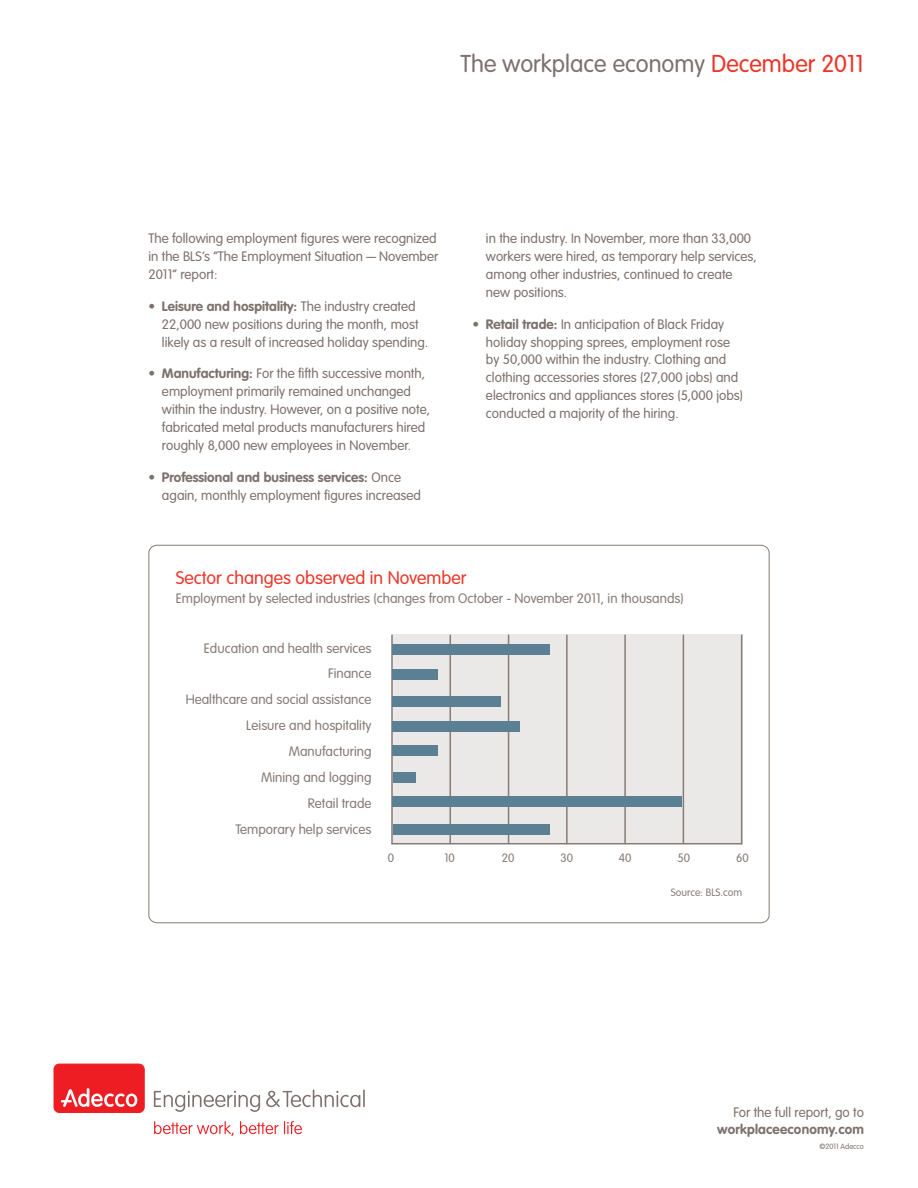
<style>
.page{position:relative;width:918px;height:1188px;background:#fff}
.page>*{position:absolute;margin:0;border:0;box-sizing:border-box;transform-origin:0 0}
.t1{font:300 24px "VAG Rounded Std";color:#7d716c}
.t2{font:300 18px "VAG Rounded";color:#ee3529}
.t3{font:300 13.5px/18px "VAG Rounded Std";color:#7d716c}
.t4{font:300 13.5px/25.8px "VAG Rounded";color:#867b76;text-align:right}
.t5{font:700 13.5px "VAG Rounded Std";letter-spacing:.015em;color:#7d716c}
.t6{font:300 12px "VAG Rounded";color:#867b76}
.t7{font:300 10.5px "VAG Rounded";color:#867b76}
.t8{font:300 7.5px "VAG Rounded Std";color:#7d716c}
.s1{color:#ee3529}
.s2{font-weight:700}
</style>
<div class="page">
<svg style="left:148px;top:545px;width:622px;height:378px"></svg>
<div style="left:392px;top:634px;width:350px;height:210px;background:#eae9e7"></div>
<hr style="left:391px;top:635px;width:2px;height:209px;background:#867b76">
<hr style="left:450px;top:635px;width:1px;height:209px;background:#867b76">
<hr style="left:508px;top:635px;width:1px;height:209px;background:#867b76">
<hr style="left:566px;top:635px;width:2px;height:209px;background:#867b76">
<hr style="left:624px;top:635px;width:2px;height:209px;background:#867b76">
<hr style="left:683px;top:635px;width:1px;height:209px;background:#867b76">
<hr style="left:741px;top:635px;width:1px;height:210px;background:#867b76">
<div style="left:393px;top:645px;width:157px;height:10px;background:#5b7f93"></div>
<div style="left:393px;top:669px;width:45px;height:10px;background:#5b7f93"></div>
<div style="left:393px;top:696px;width:108px;height:10px;background:#5b7f93"></div>
<div style="left:393px;top:722px;width:127px;height:10px;background:#5b7f93"></div>
<div style="left:393px;top:746px;width:45px;height:10px;background:#5b7f93"></div>
<div style="left:393px;top:773px;width:22px;height:10px;background:#5b7f93"></div>
<div style="left:393px;top:796px;width:289px;height:11px;background:#5b7f93"></div>
<div style="left:393px;top:825px;width:156px;height:10px;background:#5b7f93"></div>
<hr style="left:391px;top:843px;width:351px;height:1px;background:#867b76">
<div style="left:54px;top:1064px;width:90px;height:48px;background:#ee1d23;border-radius:5px"></div>
<div style="left:54px;top:1064px;width:90px;height:49px;border:1px solid #ee1d23;border-radius:5px"></div>
<svg style="left:61px;top:1088px;width:76px;height:19px"></svg>
<svg style="left:154px;top:1091px;width:106px;height:21px"></svg>
<svg style="left:266px;top:1090px;width:99px;height:17px"></svg>
<svg style="left:154px;top:1121px;width:80px;height:15px"></svg>
<svg style="left:240px;top:1121px;width:62px;height:13px"></svg>
<h1 class="t1" style="left:461px;top:50px;width:405px">The workplace economy <span class="s1">December 2011</span></h1>
<p class="t3" style="left:148px;top:230px;width:291px">The following employment figures were recognized in the BLS’s “The Employment Situation — November<br>2011” report:</p>
<p class="t3" style="left:162px;top:297px;width:268px;text-indent:-14px"><span class="s2">• Leisure and hospitality:</span> The industry created<br>22,000 new positions during the month, most likely as a result of increased holiday spending.</p>
<p class="t3" style="left:162px;top:365px;width:270px;text-indent:-14px"><span class="s2">• Manufacturing:</span> For the fifth successive month, employment primarily remained unchanged within the industry. However, on a positive note, fabricated metal products manufacturers hired roughly 8,000 new employees in November.</p>
<p class="t3" style="left:162px;top:468px;width:261px;text-indent:-14px"><span class="s2">• Professional and business services:</span> Once again, monthly employment figures increased</p>
<p class="t3" style="left:486px;top:230px;width:273px">in the industry. In November, more than 33,000 workers were hired, as temporary help services, among other industries, continued to create new positions.</p>
<p class="t3" style="left:486px;top:315px;width:259px;text-indent:-14px"><span class="s2">• Retail trade:</span> In anticipation of Black Friday holiday shopping sprees, employment rose by 50,000 within the industry. Clothing and clothing accessories stores (27,000 jobs) and electronics and appliances stores (5,000 jobs) conducted a majority of the hiring.</p>
<h2 class="t2" style="left:176px;top:567px;width:292px">Sector changes observed in November</h2>
<p class="t4" style="left:176px;top:586px;width:509px">Employment by selected industries (changes from October - November 2011, in thousands)</p>
<p class="t4" style="left:186px;top:635px;width:187px">Education and health services<br>Finance<br>Healthcare and social assistance<br>Leisure and hospitality<br>Manufacturing<br>Mining and logging<br>Retail trade<br>Temporary help services</p>
<p class="t6" style="left:388px;top:851px;width:8px">0</p>
<p class="t6" style="left:502px;top:851px;width:14px">20</p>
<p class="t6" style="left:444px;top:851px;width:12px">10</p>
<p class="t6" style="left:560px;top:851px;width:14px">30</p>
<p class="t6" style="left:619px;top:851px;width:14px">40</p>
<p class="t6" style="left:736px;top:851px;width:14px">60</p>
<p class="t6" style="left:678px;top:851px;width:14px">50</p>
<p class="t7" style="left:671px;top:886px;width:73px">Source: BLS.com</p>
<p class="t3" style="left:733px;top:1104px;width:132px">For the full report, go to</p>
<p class="t5" style="left:717px;top:1121px;width:148px">workplaceeconomy.com</p>
<p class="t8" style="left:819px;top:1142px;width:46px">©2011 Adecco</p>
</div>
